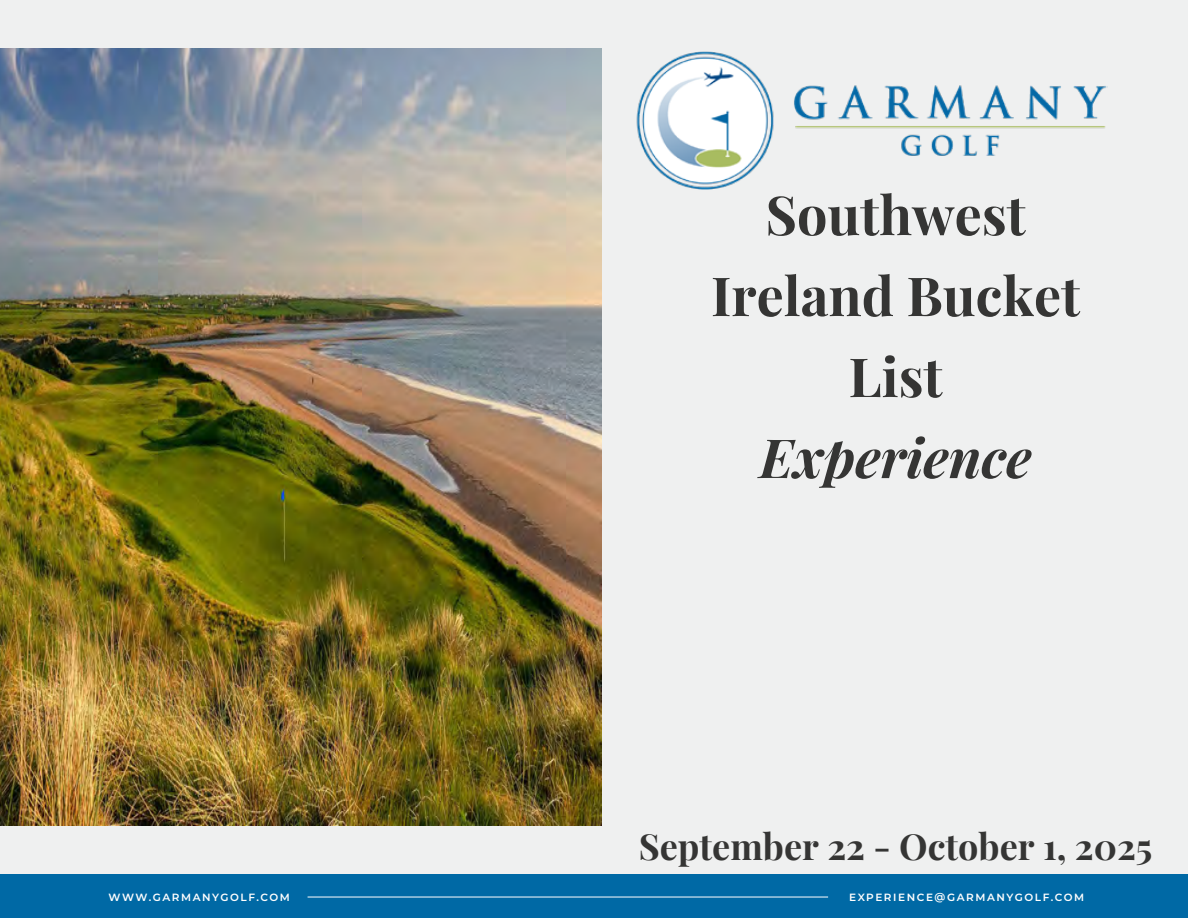
<style>
.page{position:relative;width:1188px;height:918px;background:#eff0f0}
.page>*{position:absolute;margin:0;border:0;box-sizing:border-box;transform-origin:0 0}
.t1{font:700 54px/81px "Playfair Display";color:#353534;text-align:center}
.t2{font:italic 700 54px "Playfair Display";color:#353534}
.t3{font:700 36px "Playfair Display";color:#353534}
.t4{font:600 10.5px "Montserrat";letter-spacing:.15em;color:#fff}
.s1{font-style:inherit}
</style>
<div class="page">
<div style="left:0;top:875px;width:1188px;height:43px;background:#0069a5"></div>
<hr style="left:308px;top:897px;width:520px;height:1px;background:#fff">
<img style="left:636px;top:51px;width:472px;height:138px">
<img style="left:0;top:49px;width:602px;height:776px">
<h1 class="t1" style="left:711px;top:170px;width:371px">Southwest<br>Ireland Bucket<br>List</h1>
<h1 class="t2" style="left:760px;top:414px;width:274px">Experience</h1>
<h2 class="t3" style="left:639px;top:818px;width:515px">September 2<span class="s1">2</span> - October <span class="s1">1</span>, <span class="s1">2025</span></h2>
<p class="t4" style="left:108px;top:890px;width:183px">WWW.GARMANYGOLF.COM</p>
<p class="t4" style="left:849px;top:890px;width:237px">EXPERIENCE@GARMANYGOLF.COM</p>
</div>
